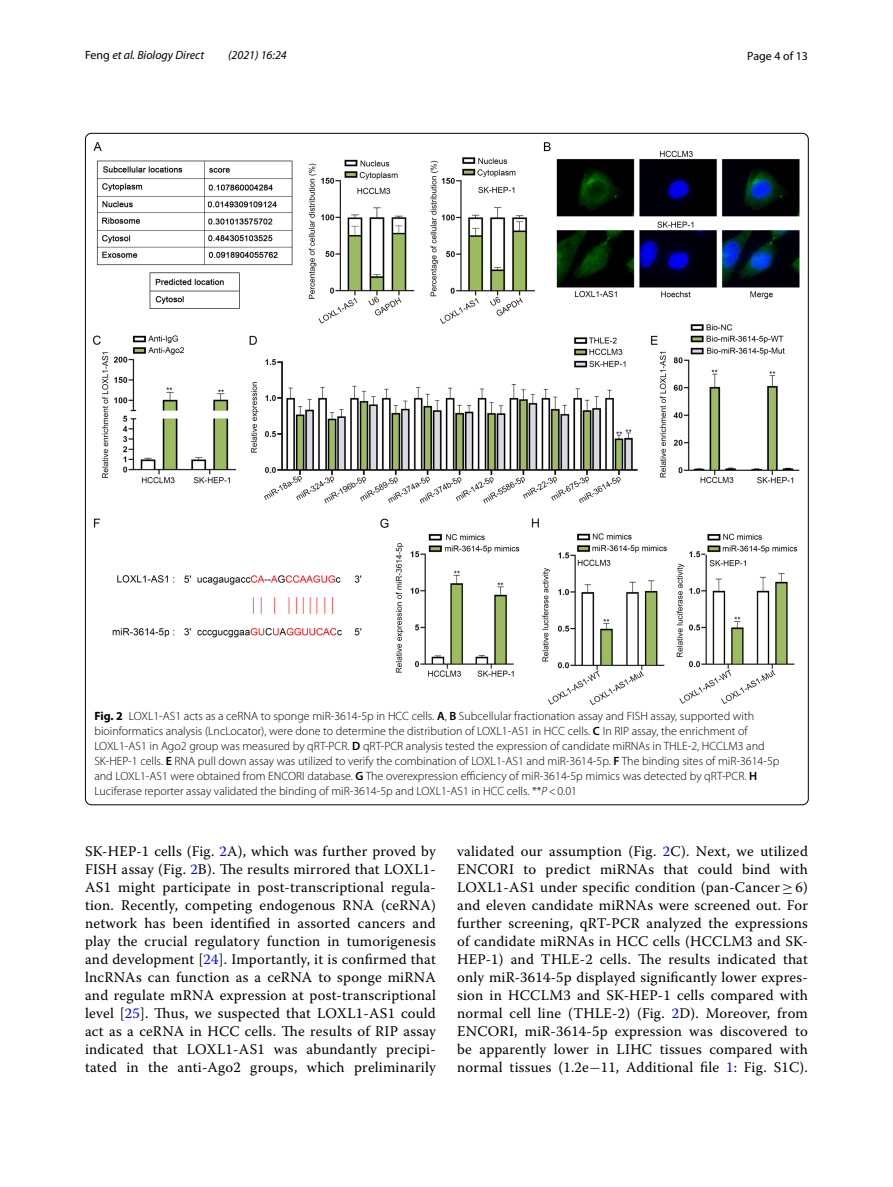
<style>
.page{position:relative;width:893px;height:1187px;background:#fff}
.page>*{position:absolute;margin:0;border:0;box-sizing:border-box;transform-origin:0 0}
.t1{font:14.7px/18px "Warnock Pro";letter-spacing:.015em;color:#000;text-align:justify}
.t2{font:300 12px/15px "Myriad Pro";color:#000}
.t3{font:italic 12px "Myriad Pro";color:#000}
.t4{font:12px "Myriad Pro";color:#000}
.s1{font-style:normal}
.s2{font-weight:700}
.s3{font-weight:600}
.s4{font-style:italic}
.s5{color:#00f}
.s6{font-family:"MTSY"}
</style>
<div class="page">
<img style="left:94px;top:142px;width:706px;height:562px">
<p class="t3" style="left:85px;top:48px;width:121px"><span class="s1">Feng</span> et al. Biology Direct</p>
<p class="t3" style="left:228px;top:48px;width:60px">(2021) 16:24</p>
<p class="t4" style="left:747px;top:48px;width:62px">Page 4 of 13</p>
<p class="t2" style="left:94px;top:708px;width:687px"><span class="s2">Fig. 2</span> LOXL1-AS1 acts as a ceRNA to sponge miR-3614-5p in HCC cells. <span class="s3">A</span>, <span class="s3">B</span> Subcellular fractionation assay and FISH assay, supported with bioinformatics analysis (LncLocator), were done to determine the distribution of LOXL1-AS1 in HCC cells. <span class="s3">C</span> In RIP assay, the enrichment of LOXL1-AS1 in Ago2 group was measured by qRT-PCR. <span class="s3">D</span> qRT-PCR analysis tested the expression of candidate miRNAs in THLE-2, HCCLM3 and SK-HEP-1 cells. <span class="s3">E</span> RNA pull down assay was utilized to verify the combination of LOXL1-AS1 and miR-3614-5p. <span class="s3">F</span> The binding sites of miR-3614-5p and LOXL1-AS1 were obtained from ENCORI database. <span class="s3">G</span> The overexpression efficiency of miR-3614-5p mimics was detected by qRT-PCR. <span class="s3">H </span>Luciferase reporter assay validated the binding of miR-3614-5p and LOXL1-AS1 in HCC cells. **<span class="s4">P</span>&lt;0.01</p>
<p class="t1" style="left:85px;top:841px;width:352px">SK-HEP-1 cells (Fig. <span class="s5">2</span>A), which was further proved by FISH assay (Fig. <span class="s5">2</span>B). The results mirrored that LOXL1- AS1 might participate in post-transcriptional regula&shy;tion. Recently, competing endogenous RNA (ceRNA) network has been identified in assorted cancers and play the crucial regulatory function in tumorigenesis and development [<span class="s5">24</span>]. Importantly, it is confirmed that lncRNAs can function as a ceRNA to sponge miRNA and regulate mRNA expression at post-transcriptional level [<span class="s5">25</span>]. Thus, we suspected that LOXL1-AS1 could act as a ceRNA in HCC cells. The results of RIP assay indicated that LOXL1-AS1 was abundantly precipi&shy;tated in the anti-Ago2 groups, which preliminarily</p>
<p class="t1" style="left:457px;top:841px;width:352px">validated our assumption (Fig. <span class="s5">2</span>C). Next, we utilized ENCORI to predict miRNAs that could bind with LOXL1-AS1 under specific condition (pan-Cancer <span class="s6">≥</span> 6) and eleven candidate miRNAs were screened out. For further screening, qRT-PCR analyzed the expressions of candidate miRNAs in HCC cells (HCCLM3 and SK-HEP-1) and THLE-2 cells. The results indicated that only miR-3614-5p displayed significantly lower expres&shy;sion in HCCLM3 and SK-HEP-1 cells compared with normal cell line (THLE-2) (Fig. <span class="s5">2</span>D). Moreover, from ENCORI, miR-3614-5p expression was discovered to be apparently lower in LIHC tissues compared with normal tissues (1.2e<span class="s6">−</span>11, Additional file <span class="s5">1</span>: Fig. S1C).</p>
</div>
